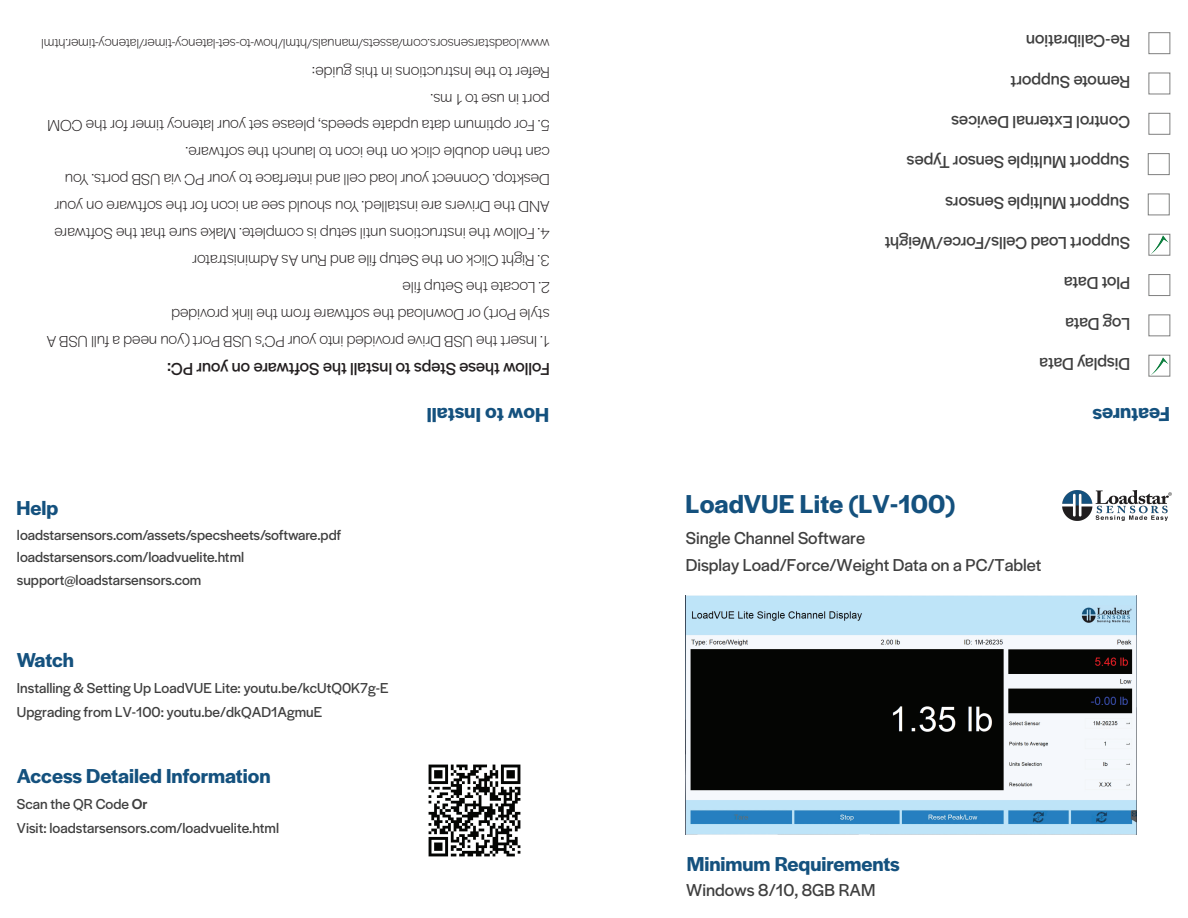
<style>
.page{position:relative;width:1188px;height:918px;background:#fff}
.page>*{position:absolute;margin:0;border:0;box-sizing:border-box;transform-origin:0 0}
.t1{font:600 27px "Halyard Display";color:#14517e}
.t2{font:600 21px "Halyard Display";color:#14517e}
.t3{font:18px/27px "Halyard Display";color:#3f3f3f}
.t4{font:18px "Halyard Display";color:#231f20}
.t5{font:300 16.5px/27px "Halyard Display";color:#231f20}
.t6{font:15px/24px "Halyard Display";color:#3f3f3f}
.t7{font:300 14.25px "Halyard Display";color:#231f20}
.s1{font-weight:500}
</style>
<div class="page">
<div style="left:1149px;top:355px;width:21px;height:22px;border:1px solid #7f807f"></div>
<div style="left:1149px;top:314px;width:21px;height:22px;border:1px solid #7f807f"></div>
<div style="left:1149px;top:274px;width:21px;height:22px;border:1px solid #7f807f"></div>
<div style="left:1149px;top:234px;width:21px;height:22px;border:1px solid #7f807f"></div>
<div style="left:1148px;top:194px;width:22px;height:21px;border:1px solid #7f807f"></div>
<div style="left:1148px;top:153px;width:22px;height:22px;border:1px solid #7f807f"></div>
<div style="left:1149px;top:113px;width:21px;height:22px;border:1px solid #7f807f"></div>
<div style="left:1149px;top:73px;width:21px;height:21px;border:1px solid #7f807f"></div>
<div style="left:1149px;top:32px;width:21px;height:22px;border:1px solid #7f807f"></div>
<img style="left:1062px;top:490px;width:110px;height:31px">
<img style="left:428px;top:764px;width:93px;height:93px">
<img style="left:1150px;top:357px;width:19px;height:19px">
<img style="left:1150px;top:236px;width:19px;height:18px">
<img style="left:686px;top:596px;width:450px;height:239px">
<p class="t7" style="left:550px;top:54px;width:510px;rotate:-180deg">www.loadstarsensors.com/assets/manuals/html/how-to-set-latency-timer/latency-timer.html</p>
<p class="t5" style="left:550px;top:140px;width:504px;rotate:-180deg">5. For optimum data update speeds, please set your latency timer for the COM port in use to 1 ms.<br>Refer to the Instructions in this guide:</p>
<p class="t5" style="left:550px;top:248px;width:497px;rotate:-180deg">4. Follow the instructions until setup is complete. Make sure that the Software AND the Drivers are installed. You should see an icon for the software on your Desktop. Connect your load cell and interface to your PC via USB ports. You can then double click on the icon to launch the software.</p>
<p class="t5" style="left:550px;top:275px;width:359px;rotate:-180deg">3. Right Click on the Setup file and Run As Administrator</p>
<p class="t5" style="left:550px;top:302px;width:149px;rotate:-180deg">2. Locate the Setup file</p>
<p class="t5" style="left:550px;top:356px;width:505px;rotate:-180deg">1. Insert the USB Drive provided into your PC’s USB Port (you need a full USB A style Port) or Download the software from the link provided</p>
<p class="t4" style="left:550px;top:382px;width:384px;rotate:-180deg">Follow these Steps to Install the Software on your PC:</p>
<p class="t2" style="left:16px;top:493px;width:43px">Help</p>
<p class="t6" style="left:17px;top:523px;width:326px;line-height:22.5px">loadstarsensors.com/assets/specsheets/software.pdf loadstarsensors.com/loadvuelite.html support@loadstarsensors.com</p>
<p class="t2" style="left:17px;top:645px;width:58px">Watch</p>
<p class="t6" style="left:17px;top:675px;width:373px">Installing &amp; Setting Up LoadVUE Lite: youtu.be/kcUtQ0K7g-E<br>Upgrading from LV-100: youtu.be/dkQAD1AgmuE</p>
<p class="t2" style="left:17px;top:761px;width:255px">Access Detailed Information</p>
<p class="t6" style="left:17px;top:791px;width:264px">Scan the QR Code <span class="s1">Or<br></span>Visit: loadstarsensors.com/loadvuelite.html</p>
<p class="t2" style="left:549px;top:430px;width:124px;rotate:-180deg">How to Install</p>
<p class="t3" style="left:1130px;top:56px;width:105px;rotate:-180deg">Re-Calibration</p>
<p class="t3" style="left:1130px;top:96px;width:121px;rotate:-180deg">Remote Support</p>
<p class="t3" style="left:1130px;top:137px;width:180px;rotate:-180deg">Control External Devices</p>
<p class="t3" style="left:1129px;top:177px;width:224px;rotate:-180deg">Support Multiple Sensor Types</p>
<p class="t3" style="left:1129px;top:217px;width:186px;rotate:-180deg">Support Multiple Sensors</p>
<p class="t3" style="left:1130px;top:257px;width:247px;rotate:-180deg">Support Load Cells/Force/Weight</p>
<p class="t3" style="left:1130px;top:298px;width:68px;rotate:-180deg">Plot Data</p>
<p class="t3" style="left:1130px;top:338px;width:66px;rotate:-180deg">Log Data</p>
<p class="t3" style="left:1130px;top:378px;width:92px;rotate:-180deg">Display Data</p>
<h1 class="t1" style="left:686px;top:485px;width:271px">LoadVUE Lite (LV-100)</h1>
<p class="t3" style="left:686px;top:523px;width:357px">Single Channel Software<br>Display Load/Force/Weight Data on a PC/Tablet</p>
<p class="t2" style="left:1170px;top:429px;width:79px;rotate:179deg">Features</p>
<p class="t2" style="left:687px;top:849px;width:215px">Minimum Requirements</p>
<p class="t3" style="left:686px;top:876px;width:191px">Windows 8/10, 8GB RAM</p>
</div>
